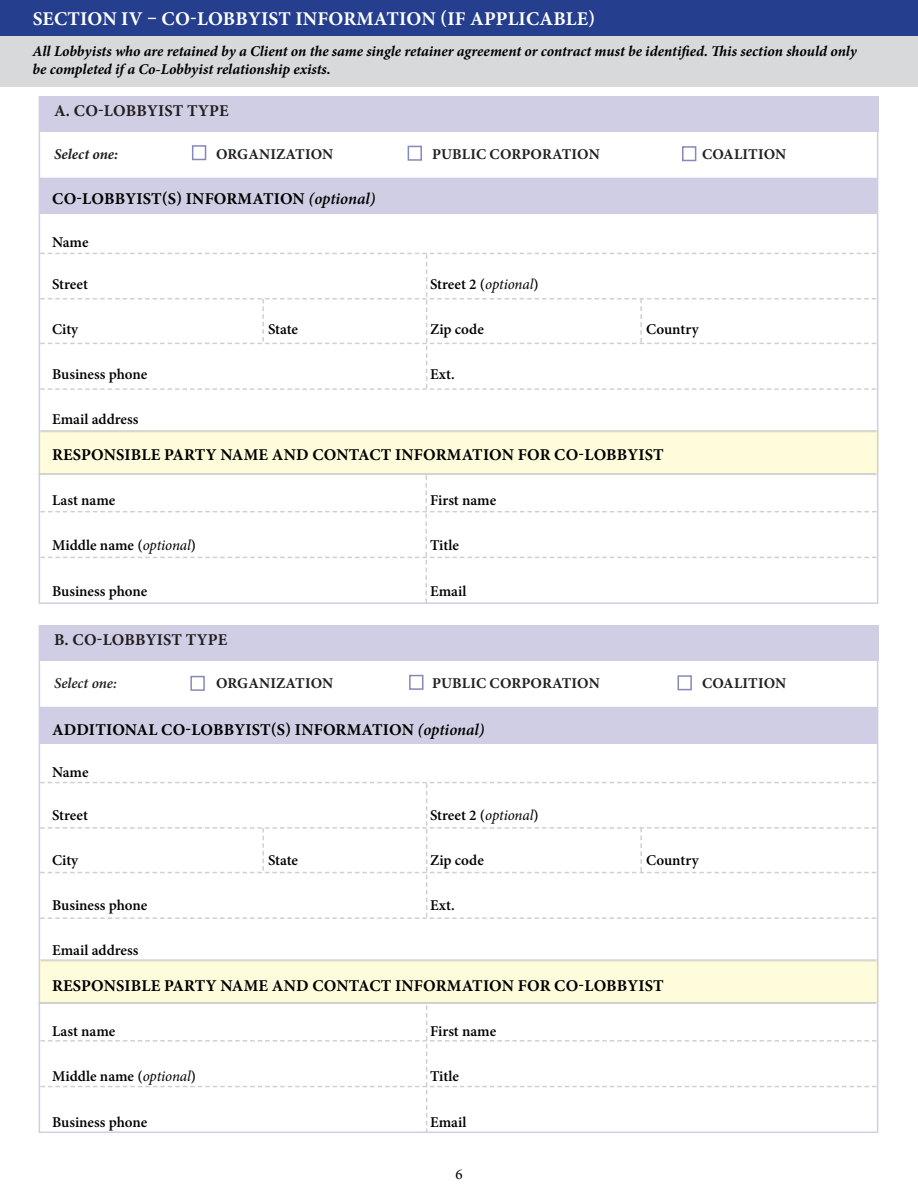
<style>
.page{position:relative;width:918px;height:1188px;background:#fff}
.page>*{position:absolute;margin:0;border:0;box-sizing:border-box;transform-origin:0 0}
.t1{font:700 19.5px "Minion Pro";letter-spacing:.01em;color:#fff}
.t2{font:700 16.5px "Minion Pro";letter-spacing:.01em;color:#000}
.t3{font:700 16.5px "Minion Pro";letter-spacing:.01em;color:#231f20}
.t4{font:600 15px "Minion Pro";color:#000}
.t5{font:italic 700 15px/18px "Minion Pro";letter-spacing:-.005em;color:#000}
.t6{font:700 15px "Minion Pro";letter-spacing:.01em;color:#231f20}
.t7{font:italic 700 15px "Minion Pro";color:#231f20}
.t8{font:italic 600 15px "Minion Pro";letter-spacing:-.005em;color:#231f20}
.t9{font:15px "Minion Pro";color:#000}
.s1{font-weight:600;font-style:italic}
.s2{font-weight:400;font-style:italic}
</style>
<div class="page">
<div style="left:39px;top:96px;width:839px;height:83px;border:2px solid #cfcee4"></div>
<div style="left:0;top:35px;width:918px;height:52px;background:#d8d9db"></div>
<div style="left:0;top:0;width:918px;height:35px;background:#253f8e"></div>
<div style="left:40px;top:431px;width:838px;height:42px;background:#fffcdc"></div>
<div style="left:39px;top:179px;width:838px;height:35px;background:#cfcee4"></div>
<hr style="left:40px;top:430px;width:837px;height:1px;background:#d0d0ce">
<hr style="left:40px;top:431px;width:837px;height:1px;background:#d0d0ce">
<hr style="left:39px;top:473px;width:837px;height:1px;background:#d0d0ce">
<hr style="left:39px;top:474px;width:837px;height:1px;background:#d0d0ce">
<svg style="left:40px;top:475px;width:837px;height:128px"></svg>
<svg style="left:40px;top:253px;width:836px;height:137px"></svg>
<div style="left:39px;top:96px;width:839px;height:35px;background:#cfcee4"></div>
<div style="left:192px;top:145px;width:14px;height:15px;border:2px solid #8688ba"></div>
<div style="left:408px;top:146px;width:14px;height:15px;border:2px solid #8688ba"></div>
<div style="left:682px;top:146px;width:14px;height:15px;border:2px solid #8688ba"></div>
<div style="left:40px;top:960px;width:838px;height:42px;background:#fffcdc"></div>
<div style="left:39px;top:708px;width:838px;height:35px;background:#cfcee4"></div>
<hr style="left:40px;top:960px;width:837px;height:1px;background:#d0d0ce">
<hr style="left:39px;top:1002px;width:837px;height:1px;background:#d0d0ce">
<hr style="left:39px;top:1003px;width:837px;height:1px;background:#d0d0ce">
<svg style="left:40px;top:1005px;width:837px;height:128px"></svg>
<svg style="left:40px;top:782px;width:836px;height:137px"></svg>
<div style="left:39px;top:625px;width:839px;height:35px;background:#cfcee4"></div>
<div style="left:39px;top:625px;width:839px;height:83px;border:2px solid #cfcee4"></div>
<div style="left:190px;top:676px;width:15px;height:15px;border:2px solid #8688ba"></div>
<div style="left:409px;top:675px;width:14px;height:15px;border:2px solid #8688ba"></div>
<div style="left:678px;top:675px;width:14px;height:15px;border:2px solid #8688ba"></div>
<p class="t1" style="left:33px;top:5px;width:564px">SECTION IV – CO-LOBBYIST INFORMATION (IF APPLICABLE)</p>
<p class="t5" style="left:33px;top:42px;width:826px">All Lobbyists who are retained by a Client on the same single retainer agreement or contract must be identified. This section should only be completed if a Co-Lobbyist relationship exists.</p>
<p class="t3" style="left:54px;top:99px;width:176px">A. CO-LOBBYIST TYPE</p>
<p class="t7" style="left:54px;top:143px;width:66px">Select one:</p>
<p class="t6" style="left:216px;top:144px;width:119px">ORGANIZATION</p>
<p class="t6" style="left:432px;top:144px;width:169px">PUBLIC CORPORATION</p>
<p class="t6" style="left:702px;top:144px;width:86px">COALITION</p>
<p class="t2" style="left:52px;top:187px;width:325px">CO-LOBBYIST(S) INFORMATION <span class="s1">(optional)</span></p>
<p class="t4" style="left:52px;top:232px;width:38px">Name</p>
<p class="t4" style="left:52px;top:274px;width:37px">Street</p>
<p class="t4" style="left:430px;top:274px;width:110px">Street 2 (<span class="s2">optional</span>)</p>
<p class="t4" style="left:52px;top:319px;width:28px">City</p>
<p class="t4" style="left:268px;top:319px;width:31px">State</p>
<p class="t4" style="left:430px;top:319px;width:55px">Zip code</p>
<p class="t4" style="left:646px;top:319px;width:54px">Country</p>
<p class="t4" style="left:52px;top:364px;width:97px">Business phone</p>
<p class="t4" style="left:430px;top:364px;width:26px">Ext.</p>
<p class="t4" style="left:52px;top:409px;width:88px">Email address</p>
<p class="t2" style="left:52px;top:444px;width:613px">RESPONSIBLE PARTY NAME AND CONTACT INFORMATION FOR CO-LOBBYIST</p>
<p class="t4" style="left:52px;top:490px;width:65px">Last name</p>
<p class="t4" style="left:430px;top:490px;width:68px">First name</p>
<p class="t4" style="left:52px;top:535px;width:146px">Middle name (<span class="s2">optional</span>)</p>
<p class="t4" style="left:430px;top:535px;width:30px">Title</p>
<p class="t4" style="left:52px;top:581px;width:97px">Business phone</p>
<p class="t4" style="left:430px;top:581px;width:38px">Email</p>
<p class="t3" style="left:54px;top:628px;width:175px">B. CO-LOBBYIST TYPE</p>
<p class="t8" style="left:54px;top:673px;width:64px">Select one:</p>
<p class="t6" style="left:216px;top:673px;width:119px">ORGANIZATION</p>
<p class="t6" style="left:432px;top:673px;width:169px">PUBLIC CORPORATION</p>
<p class="t6" style="left:702px;top:673px;width:86px">COALITION</p>
<p class="t2" style="left:52px;top:718px;width:434px">ADDITIONAL CO-LOBBYIST(S) INFORMATION <span class="s1">(optional)</span></p>
<p class="t4" style="left:52px;top:762px;width:38px">Name</p>
<p class="t4" style="left:52px;top:805px;width:37px">Street</p>
<p class="t4" style="left:430px;top:805px;width:110px">Street 2 (<span class="s2">optional</span>)</p>
<p class="t4" style="left:52px;top:850px;width:28px">City</p>
<p class="t4" style="left:268px;top:850px;width:31px">State</p>
<p class="t4" style="left:430px;top:850px;width:55px">Zip code</p>
<p class="t4" style="left:646px;top:850px;width:54px">Country</p>
<p class="t4" style="left:52px;top:895px;width:97px">Business phone</p>
<p class="t4" style="left:430px;top:895px;width:26px">Ext.</p>
<p class="t4" style="left:52px;top:940px;width:88px">Email address</p>
<p class="t2" style="left:52px;top:974px;width:613px">RESPONSIBLE PARTY NAME AND CONTACT INFORMATION FOR CO-LOBBYIST</p>
<p class="t4" style="left:52px;top:1021px;width:65px">Last name</p>
<p class="t4" style="left:430px;top:1021px;width:68px">First name</p>
<p class="t4" style="left:52px;top:1066px;width:146px">Middle name (<span class="s2">optional</span>)</p>
<p class="t4" style="left:430px;top:1066px;width:30px">Title</p>
<p class="t4" style="left:52px;top:1112px;width:97px">Business phone</p>
<p class="t4" style="left:430px;top:1112px;width:38px">Email</p>
<p class="t9" style="left:455px;top:1164px;width:9px">6</p>
</div>
